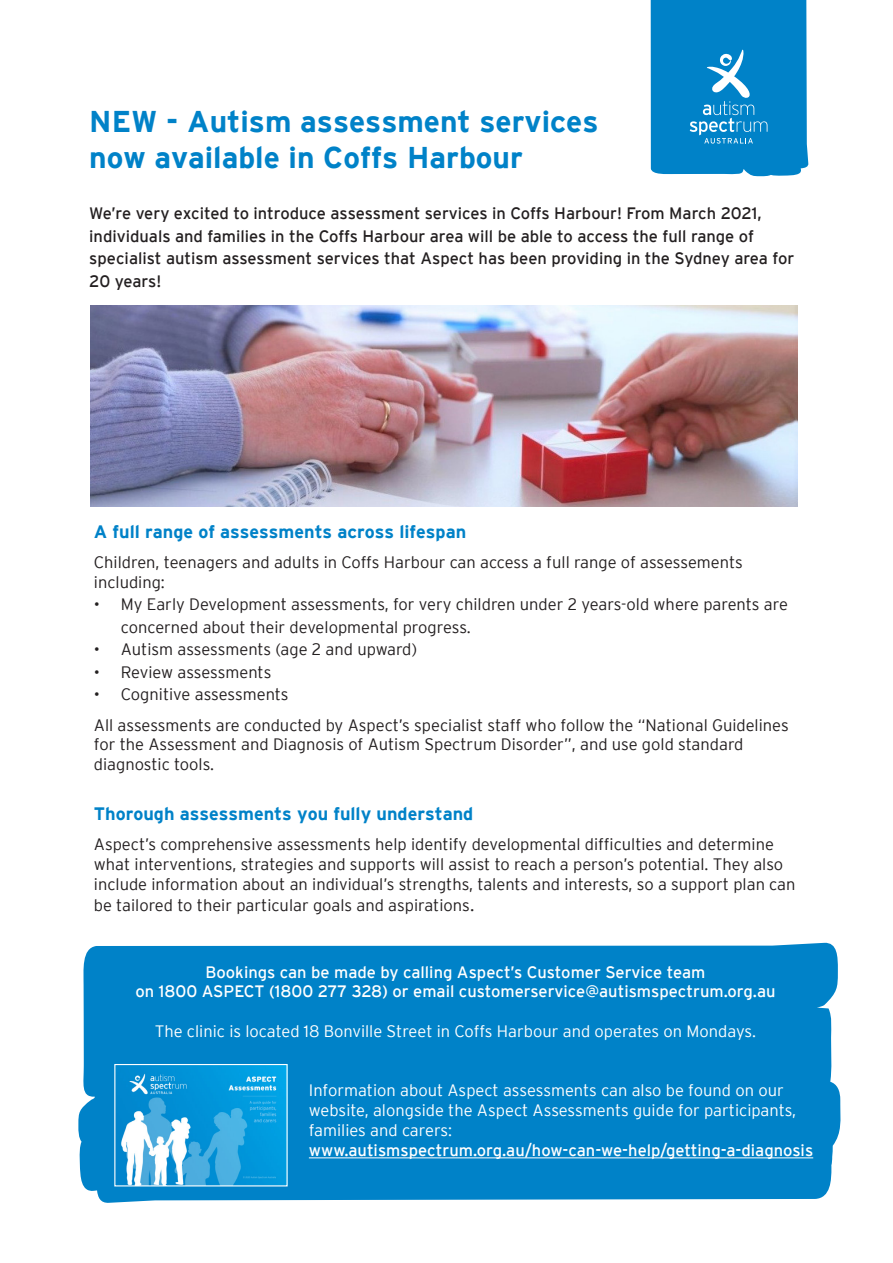
<style>
.page{position:relative;width:893px;height:1263px;background:#fff}
.page>*{position:absolute;margin:0;border:0;box-sizing:border-box;transform-origin:0 0}
.t1{font:700 30px "Interstate";color:#0082c8}
.t2{font:700 18px "Interstate";color:#0082c8}
.t3{font:300 16.5px/19.8px "Interstate";color:#231f20}
.t4{font:16.5px/22.5px "Interstate";color:#231f20}
.t5{font:300 16.5px/19.8px "Interstate";color:#fff}
.t6{font:16.5px "Interstate";color:#fff}
.s1{font-size:18px}
</style>
<div class="page">
<img style="left:91px;top:305px;width:706px;height:202px">
<div style="left:78px;top:942px;width:763px;height:261px;background:#0082c8"></div>
<img style="left:116px;top:1066px;width:170px;height:118px">
<div style="left:114px;top:1064px;width:174px;height:122px;border:1px solid #fff"></div>
<hr style="left:309px;top:1157px;width:504px;height:1px;background:#fff">
<svg style="left:650px;top:0;width:159px;height:176px"></svg>
<p class="t1" style="left:89px;top:105px;width:511px">NEW - Autism assessment services</p>
<p class="t1" style="left:89px;top:141px;width:435px">now available in Coffs Harbour</p>
<p class="t4" style="left:89px;top:202px;width:707px">We’re very excited to introduce assessment services in Coffs Harbour! From March 2021, individuals and families in the Coffs Harbour area will be able to access the full range of specialist autism assessment services that Aspect has been providing in the Sydney area for 20 years!</p>
<p class="t2" style="left:94px;top:522px;width:374px">A full range of assessments across lifespan</p>
<p class="t3" style="left:94px;top:552px;width:650px">Children, teenagers and adults in Coffs Harbour can access a full range of assessements including:</p>
<p class="t3" style="left:121px;top:593px;width:669px;line-height:22.5px;text-indent:-27px">• My Early Development assessments, for very children under 2 years-old where parents are concerned about their developmental progress.</p>
<p class="t3" style="left:94px;top:639px;width:325px">• Autism assessments (age 2 and upward)</p>
<p class="t3" style="left:94px;top:662px;width:179px">• Review assessments</p>
<p class="t3" style="left:94px;top:684px;width:196px">• Cognitive assessments</p>
<p class="t3" style="left:94px;top:715px;width:696px">All assessments are conducted by Aspect’s specialist staff who follow the “National Guidelines for the Assessment and Diagnosis of Autism Spectrum Disorder”, and use gold standard diagnostic tools.</p>
<p class="t2" style="left:94px;top:804px;width:381px">Thorough assessments you fully understand</p>
<p class="t3" style="left:94px;top:834px;width:703px">Aspect’s comprehensive assessments help identify developmental difficulties and determine what interventions, strategies and supports will assist to reach a person’s potential. They also include information about an individual’s strengths, talents and interests, so a support plan can</p>
<p class="t3" style="left:94px;top:895px;width:382px">be tailored to their particular goals and aspirations<span class="s1">.</span></p>
<p class="t6" style="left:205px;top:962px;width:501px">Bookings can be made by calling Aspect’s Customer Service team</p>
<p class="t6" style="left:135px;top:982px;width:641px">on 1800 ASPECT (1800 277 328) or email customerservice@autismspectrum.org.au</p>
<p class="t5" style="left:155px;top:1021px;width:603px">The clinic is located 18 Bonville Street in Coffs Harbour and operates on Mondays.</p>
<p class="t5" style="left:309px;top:1080px;width:489px">Information about Aspect assessments can also be found on our website, alongside the Aspect Assessments guide for participants, families and carers:</p>
<p class="t6" style="left:309px;top:1141px;width:506px">www.autismspectrum.org.au/how-can-we-help/getting-a-diagnosis</p>
</div>
